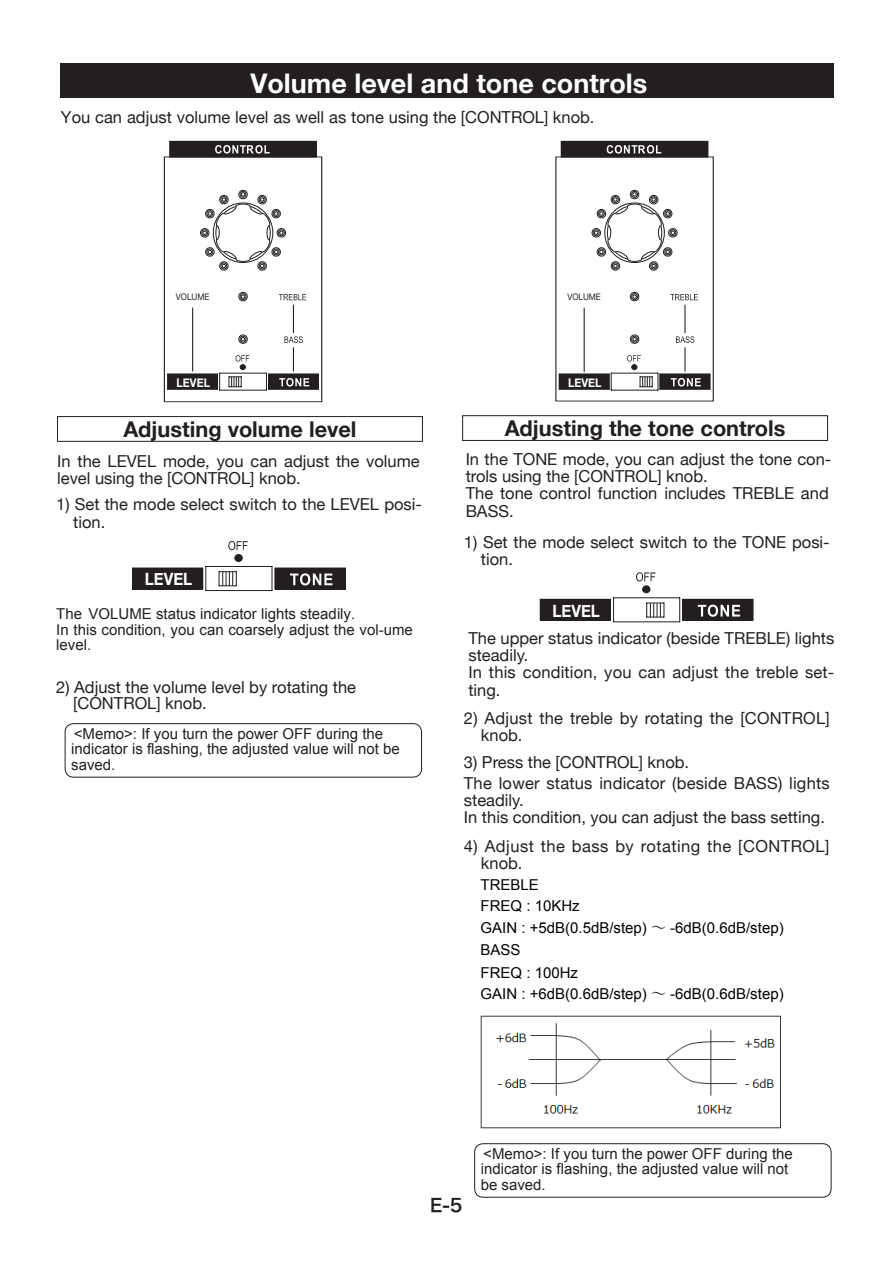
<style>
.page{position:relative;width:893px;height:1263px;background:#fff}
.page>*{position:absolute;margin:0;border:0;box-sizing:border-box;transform-origin:0 0}
.t1{font:700 27px "Helvetica Neue";color:#fff}
.t2{font:700 21.75px "Helvetica Neue";color:#231f20}
.t3{font:18px "Hira Kaku Pro W6";color:#231f20}
.t4{font:700 16.95px "Helvetica Neue";color:#fff;scale:.9 1}
.t5{font:16.5px/17.2px "Helvetica Neue";color:#231f20}
.t6{font:16.5px/17.2px "Helvetica Neue";letter-spacing:.03em;color:#231f20}
.t7{font:15px/15.3px "Arial";color:#231f20}
.t8{font:15px/21.5px "Arial";color:#000}
.t9{font:700 12px "Helvetica Neue";color:#fff;scale:.9 1}
.t10{font:9px "Helvetica Neue";color:#231f20;scale:.9 1}
.s1{font-family:"Koz Min Pr 6 N"}
</style>
<div class="page">
<div style="left:57px;top:416px;width:366px;height:26px;border:1px solid #231f20"></div>
<hr style="left:206px;top:566px;width:66px;height:1px;background:#231f20">
<hr style="left:206px;top:590px;width:66px;height:1px;background:#231f20">
<svg style="left:272px;top:566px;width:1px;height:24px"></svg>
<svg style="left:205px;top:566px;width:1px;height:24px"></svg>
<svg style="left:228px;top:541px;width:20px;height:9px"></svg>
<div style="left:275px;top:568px;width:70px;height:21px;background:#231f20"></div>
<div style="left:274px;top:568px;width:72px;height:21px;border:1px solid #231f20"></div>
<div style="left:132px;top:568px;width:71px;height:21px;background:#231f20"></div>
<div style="left:235px;top:554px;width:7px;height:7px;background:#231f20;border-radius:50%"></div>
<div style="left:234px;top:554px;width:9px;height:8px;border:1px solid #231f20;border-radius:50%"></div>
<svg style="left:290px;top:573px;width:42px;height:12px"></svg>
<svg style="left:219px;top:571px;width:18px;height:15px"></svg>
<div style="left:65px;top:723px;width:357px;height:54px;border:1px solid #231f20;border-radius:9px"></div>
<div style="left:60px;top:64px;width:773px;height:34px;background:#231f20"></div>
<hr style="left:220px;top:390px;width:46px;height:1px;background:#231f20">
<div style="left:164px;top:157px;width:158px;height:245px;border:1px solid #231f20"></div>
<hr style="left:268px;top:388px;width:50px;height:2px;background:#231f20">
<hr style="left:168px;top:388px;width:49px;height:2px;background:#231f20">
<div style="left:170px;top:141px;width:146px;height:16px;background:#231f20"></div>
<div style="left:169px;top:141px;width:148px;height:17px;border:1px solid #231f20"></div>
<svg style="left:215px;top:145px;width:55px;height:9px"></svg>
<div style="left:268px;top:374px;width:50px;height:15px;background:#231f20"></div>
<div style="left:268px;top:374px;width:51px;height:15px;border:1px solid #231f20"></div>
<div style="left:168px;top:374px;width:49px;height:15px;background:#231f20"></div>
<div style="left:167px;top:374px;width:51px;height:15px;border:1px solid #231f20"></div>
<svg style="left:177px;top:189px;width:132px;height:201px"></svg>
<div style="left:174px;top:292px;width:37px;height:11px;background:#fff"></div>
<hr style="left:611px;top:390px;width:47px;height:1px;background:#231f20">
<div style="left:556px;top:157px;width:158px;height:244px;border:1px solid #231f20"></div>
<hr style="left:660px;top:388px;width:50px;height:2px;background:#231f20">
<hr style="left:559px;top:388px;width:50px;height:2px;background:#231f20">
<div style="left:561px;top:141px;width:147px;height:16px;background:#231f20"></div>
<div style="left:561px;top:141px;width:147px;height:17px;border:1px solid #231f20"></div>
<svg style="left:607px;top:145px;width:54px;height:9px"></svg>
<div style="left:660px;top:374px;width:50px;height:15px;background:#231f20"></div>
<div style="left:559px;top:374px;width:50px;height:15px;background:#231f20"></div>
<svg style="left:569px;top:189px;width:132px;height:201px"></svg>
<div style="left:565px;top:292px;width:38px;height:11px;background:#fff"></div>
<div style="left:462px;top:415px;width:366px;height:26px;border:1px solid #231f20"></div>
<hr style="left:613px;top:597px;width:67px;height:1px;background:#231f20">
<hr style="left:613px;top:621px;width:67px;height:1px;background:#231f20">
<svg style="left:679px;top:598px;width:1px;height:23px"></svg>
<svg style="left:613px;top:598px;width:1px;height:23px"></svg>
<svg style="left:636px;top:572px;width:19px;height:9px"></svg>
<div style="left:683px;top:599px;width:70px;height:21px;background:#231f20"></div>
<div style="left:682px;top:599px;width:71px;height:22px;border:1px solid #231f20"></div>
<div style="left:540px;top:599px;width:70px;height:21px;background:#231f20"></div>
<div style="left:540px;top:599px;width:71px;height:22px;border:1px solid #231f20"></div>
<div style="left:643px;top:586px;width:7px;height:7px;background:#231f20;border-radius:50%"></div>
<div style="left:642px;top:585px;width:8px;height:8px;border:1px solid #231f20;border-radius:50%"></div>
<svg style="left:698px;top:605px;width:42px;height:12px"></svg>
<svg style="left:646px;top:603px;width:19px;height:15px"></svg>
<div style="left:474px;top:1143px;width:357px;height:54px;border:1px solid #231f20;border-radius:9px"></div>
<img style="left:481px;top:1015px;width:300px;height:113px">
<h1 class="t1" style="left:250px;top:66px;width:398px">Volume level and tone controls</h1>
<p class="t5" style="left:61px;top:109px;width:535px">You can adjust volume level as well as tone using the [CONTROL] knob.</p>
<p class="t10" style="left:176px;top:292px;width:39px">VOLUME</p>
<p class="t9" style="left:176px;top:375px;width:39px">LEVEL</p>
<h2 class="t2" style="left:123px;top:415px;width:235px">Adjusting volume level</h2>
<p class="t5" style="left:57px;top:452px;width:364px">In the LEVEL mode, you can adjust the volume level using the [CONTROL] knob.</p>
<p class="t5" style="left:73px;top:496px;width:350px;text-indent:-17px">1) Set the mode select switch to the LEVEL posi&shy;tion.</p>
<p class="t4" style="left:145px;top:569px;width:54px">LEVEL</p>
<p class="t7" style="left:56px;top:606px;width:358px;line-height:15.8px">The VOLUME status indicator lights steadily.<br>In this condition, you can coarsely adjust the vol-ume level.</p>
<p class="t5" style="left:73px;top:678px;width:284px;line-height:16.4px;text-indent:-17px">2) Adjust the volume level by rotating the [CONTROL] knob.</p>
<p class="t7" style="left:71px;top:726px;width:330px">&lt;Memo&gt;: If you turn the power OFF during the indicator is flashing, the adjusted value will not be saved.</p>
<p class="t10" style="left:567px;top:292px;width:39px">VOLUME</p>
<p class="t9" style="left:568px;top:375px;width:39px">LEVEL</p>
<h2 class="t2" style="left:505px;top:415px;width:282px">Adjusting the tone controls</h2>
<p class="t5" style="left:466px;top:450px;width:367px">In the TONE mode, you can adjust the tone con&shy;trols using the [CONTROL] knob.<br>The tone control function includes TREBLE and<br>BASS.</p>
<p class="t5" style="left:481px;top:533px;width:350px;text-indent:-17px">1) Set the mode select switch to the TONE posi&shy;tion.</p>
<p class="t4" style="left:552px;top:600px;width:54px">LEVEL</p>
<p class="t5" style="left:468px;top:629px;width:367px">The upper status indicator (beside TREBLE) lights steadily.<br>In this condition, you can adjust the treble set&shy;ting.</p>
<p class="t5" style="left:481px;top:709px;width:350px;text-indent:-17px">2) Adjust the treble by rotating the [CONTROL] knob.</p>
<p class="t5" style="left:464px;top:752px;width:367px;line-height:20.2px">3) Press the [CONTROL] knob.<br>The lower status indicator (beside BASS) lights</p>
<p class="t5" style="left:464px;top:791px;width:362px">steadily.<br>In this condition, you can adjust the bass setting.</p>
<p class="t6" style="left:481px;top:837px;width:350px;text-indent:-17px">4) Adjust the bass by rotating the [CONTROL] knob.</p>
<p class="t8" style="left:481px;top:874px;width:305px">TREBLE<br>FREQ : 10KHz<br>GAIN : +5dB(0.5dB/step) <span class="s1">～</span> -6dB(0.6dB/step)</p>
<p class="t8" style="left:481px;top:938px;width:99px;line-height:23.2px">BASS<br>FREQ : 100Hz</p>
<p class="t8" style="left:481px;top:983px;width:305px">GAIN : +6dB(0.6dB/step) <span class="s1">～</span> -6dB(0.6dB/step)</p>
<p class="t3" style="left:430px;top:1189px;width:34px">E-5</p>
<p class="t7" style="left:481px;top:1146px;width:314px">&lt;Memo&gt;: If you turn the power OFF during the indicator is flashing, the adjusted value will not be saved.</p>
</div>
